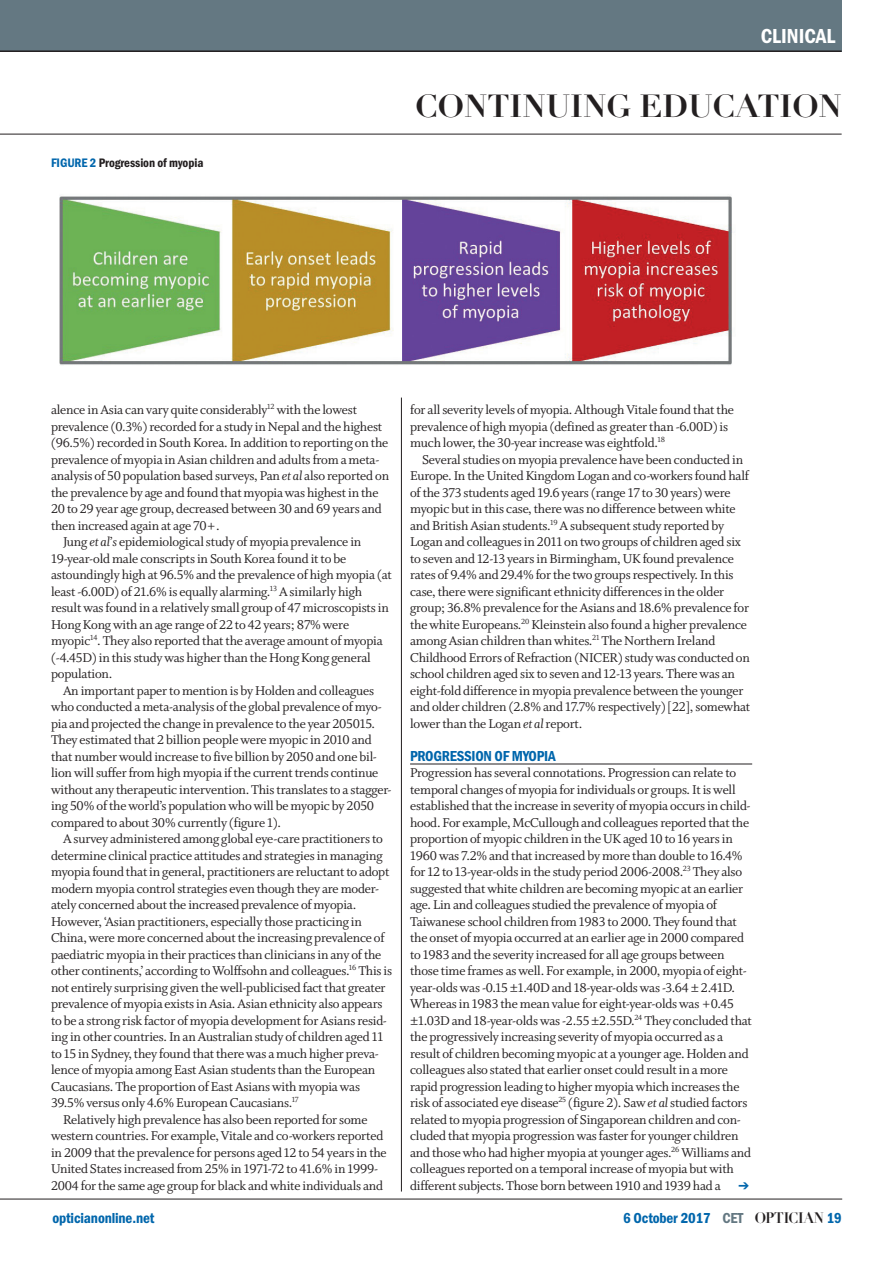
<style>
.page{position:relative;width:893px;height:1263px;background:#fff}
.page>*{position:absolute;margin:0;border:0;box-sizing:border-box;transform-origin:0 0}
.t1{font:700 31.5px "Didot LT Std";color:#231f20}
.t2{font:21px "ITC Franklin Gothic Std Dm Cd";color:#fff}
.Crosshead_caps_with{font:15px "ITC Franklin Gothic Std Dm Cd";letter-spacing:-.01em;color:#0166ac}
.Text_-_Indented{font:14.25px/16.5px "Whitman Roman LF";letter-spacing:-.015em;color:#231f20}
.Text_-_No_indent{font:14.25px/16.5px "Whitman Roman LF";letter-spacing:-.015em;color:#231f20}
.t3{font:12.75px "ITC Franklin Gothic Std Dm Cd";letter-spacing:-.005em;color:#231f20}
.s1{color:#0166ac}
.s2{font-family:"Whitman Italic LF"}
.s3{font-family:"Minion Pro"}
.s4{color:#647882}
.s5{font-family:"Didot LT Std";font-weight:700;color:#231f20}
</style>
<div class="page">
<hr style="left:0;top:1199px;width:842px;height:1px;background:#231f20">
<div style="left:0;top:0;width:842px;height:51px;background:#647882"></div>
<hr style="left:0;top:50px;width:842px;height:2px;background:#231f20">
<hr style="left:0;top:134px;width:842px;height:1px;background:#231f20">
<hr style="left:401px;top:398px;width:1px;height:793px;background:#231f20">
<img style="left:59px;top:196px;width:673px;height:169px">
<hr style="left:410px;top:764px;width:342px;height:1px;background:#231f20">
<p class="t3" style="left:51px;top:155px;width:154px"><span class="s1">FIGURE 2</span> Progression of myopia</p>
<p class="t2" style="left:761px;top:24px;width:76px">CLINICAL</p>
<p class="t1" style="left:415px;top:87px;width:428px">CONTINUING EDUCATION</p>
<p class="Text_-_No_indent" style="left:51px;top:402px;width:340px">alence in Asia can vary quite considerably<sup>12</sup> with the lowest prevalence (0.3%) recorded for a study in Nepal and the highest (96.5%) recorded in South Korea. In addition to reporting on the prevalence of myopia in Asian children and adults from a meta&shy;analysis of 50 population based surveys, Pan <span class="s2">et al</span> also reported on the prevalence by age and found that myopia was highest in the 20 to 29 year age group, decreased between 30 and 69 years and then increased again at age 70+.</p>
<p class="Text_-_Indented" style="left:51px;top:534px;width:342px;text-indent:12px">Jung <span class="s2">et al</span>’<span class="s2">s</span> epidemiological study of myopia prevalence in 19-year-old male conscripts in South Korea found it to be astoundingly high at 96.5% and the prevalence of high myopia (at least -6.00D) of 21.6% is equally alarming.<sup>13</sup> A similarly high result was found in a relatively small group of 47 microscopists in Hong Kong with an age range of 22 to 42 years; 87% were myopic<sup>14</sup>. They also reported that the average amount of myopia (-4.45D) in this study was higher than the Hong Kong general population.</p>
<p class="Text_-_Indented" style="left:51px;top:682px;width:342px;text-indent:12px">An important paper to mention is by Holden and colleagues who conducted a meta-analysis of the global prevalence of myo&shy;pia and projected the change in prevalence to the year 205015.<br>They estimated that 2 billion people were myopic in 2010 and that number would increase to five billion by 2050 and one bil&shy;lion will suffer from high myopia if the current trends continue without any therapeutic intervention. This translates to a stagger&shy;ing 50% of the world’s population who will be myopic by 2050 compared to about 30% currently (figure 1).</p>
<p class="Text_-_Indented" style="left:51px;top:831px;width:343px;text-indent:12px">A survey administered among global eye-care practitioners to determine clinical practice attitudes and strategies in managing myopia found that in general, practitioners are reluctant to adopt modern myopia control strategies even though they are moder&shy;ately concerned about the increased prevalence of myopia.<br>However, ‘Asian practitioners, especially those practicing in China, were more concerned about the increasing prevalence of paediatric myopia in their practices than clinicians in any of the other continents,’ according to Wolffsohn and colleagues.<sup>16</sup> This is not entirely surprising given the well-publicised fact that greater prevalence of myopia exists in Asia. Asian ethnicity also appears to be a strong risk factor of myopia development for Asians resid&shy;ing in other countries. In an Australian study of children aged 11 to 15 in Sydney, they found that there was a much higher preva&shy;lence of myopia among East Asian students than the European Caucasians. The proportion of East Asians with myopia was 39.5% versus only 4.6% European Caucasians.<sup>17</sup></p>
<p class="Text_-_Indented" style="left:51px;top:1111px;width:337px;text-align:center">Relatively high prevalence has also been reported for some western countries. For example, Vitale and co-workers reported in 2009 that the prevalence for persons aged 12 to 54 years in the United States increased from 25% in 1971-72 to 41.6% in 1999- 2004 for the same age group for black and white individuals and</p>
<p class="Crosshead_caps_with" style="left:52px;top:1209px;width:103px">opticianonline.net</p>
<p class="Text_-_Indented" style="left:410px;top:402px;width:325px">for all severity levels of myopia. Although Vitale found that the prevalence of high myopia (defined as greater than -6.00D) is much lower, the 30-year increase was eightfold.<sup>18</sup></p>
<p class="Text_-_Indented" style="left:410px;top:451px;width:342px;text-indent:12px">Several studies on myopia prevalence have been conducted in Europe. In the United Kingdom Logan and co-workers found half of the 373 students aged 19.6 years (range 17 to 30 years) were myopic but in this case, there was no difference between white and British Asian students.<sup>19</sup> A subsequent study reported by Logan and colleagues in 2011 on two groups of children aged six to seven and 12-13 years in Birmingham, UK found prevalence rates of 9.4% and 29.4% for the two groups respectively. In this case, there were significant ethnicity differences in the older group; 36.8% prevalence for the Asians and 18.6% prevalence for the white Europeans.<sup>20</sup> Kleinstein also found a higher prevalence among Asian children than whites.<sup>21</sup> The Northern Ireland Childhood Errors of Refraction (NICER) study was conducted on school children aged six to seven and 12-13 years. There was an eight-fold difference in myopia prevalence between the younger and older children (2.8% and 17.7% respectively) [22], somewhat lower than the Logan <span class="s2">et al</span> report.</p>
<p class="Crosshead_caps_with" style="left:410px;top:747px;width:147px">PROGRESSION OF MYOPIA</p>
<p class="Text_-_No_indent" style="left:410px;top:765px;width:343px">Progression has several connotations. Progression can relate to temporal changes of myopia for individuals or groups. It is well established that the increase in severity of myopia occurs in child&shy;hood. For example, McCullough and colleagues reported that the proportion of myopic children in the UK aged 10 to 16 years in 1960 was 7.2% and that increased by more than double to 16.4% for 12 to 13-year-olds in the study period 2006-2008.<sup>23</sup> They also suggested that white children are becoming myopic at an earlier age. Lin and colleagues studied the prevalence of myopia of Taiwanese school children from 1983 to 2000. They found that the onset of myopia occurred at an earlier age in 2000 compared to 1983 and the severity increased for all age groups between those time frames as well. For example, in 2000, myopia of eight&shy;year-olds was -0.15 <span class="s3">±</span>1.40D and 18-year-olds was -3.64 <span class="s3">±</span> 2.41D.<br>Whereas in 1983 the mean value for eight-year-olds was +0.45 <span class="s3">±</span>1.03D and 18-year-olds was -2.55 <span class="s3">±</span>2.55D.<sup>24</sup> They concluded that the progressively increasing severity of myopia occurred as a result of children becoming myopic at a younger age. Holden and colleagues also stated that earlier onset could result in a more rapid progression leading to higher myopia which increases the risk of associated eye disease<sup>25</sup> (figure 2). Saw <span class="s2">et al</span> studied factors related to myopia progression of Singaporean children and con&shy;cluded that myopia progression was faster for younger children and those who had higher myopia at younger ages.<sup>26</sup> Williams and colleagues reported on a temporal increase of myopia but with different subjects. Those born between 1910 and 1939 had a</p>
<p class="Crosshead_caps_with" style="left:623px;top:1209px;width:220px">6 October 2017 <span class="s4">CET</span> <span class="s5">OPTICIAN</span> 19</p>
</div>
